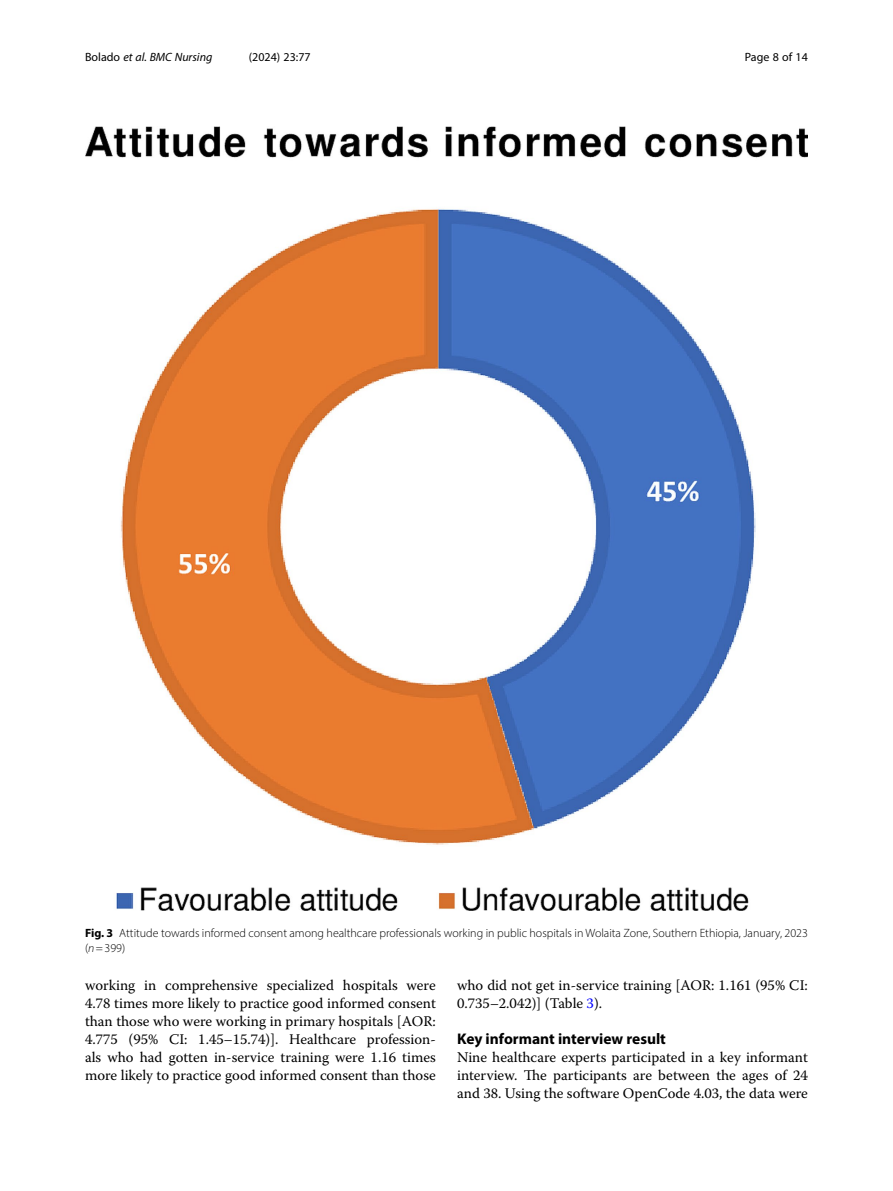
<style>
.page{position:relative;width:893px;height:1191px;background:#fff}
.page>*{position:absolute;margin:0;border:0;box-sizing:border-box;transform-origin:0 0}
.Head_1{font:700 15.45px "Myriad Pro";color:#000}
.Body_Text{font:14.7px/18px "Warnock Pro";color:#000;text-align:justify}
.Figure_Caption{font:300 12px/15px "Myriad Pro";color:#000}
.t1{font:italic 12px "Myriad Pro";color:#000}
.t2{font:12px "Myriad Pro";color:#000}
.s1{font-style:normal}
.s2{font-weight:700}
.s3{font-style:italic}
.s4{color:#00f}
</style>
<div class="page">
<img style="left:85px;top:126px;width:723px;height:784px">
<p class="t1" style="left:85px;top:50px;width:129px"><span class="s1">Bolado</span> et al. BMC Nursing</p>
<p class="t2" style="left:249px;top:50px;width:63px">(2024) 23:77</p>
<p class="t2" style="left:745px;top:50px;width:65px">Page 8 of 14</p>
<p class="Figure_Caption" style="left:85px;top:925px;width:724px"><span class="s2">Fig. 3</span> Attitude towards informed consent among healthcare professionals working in public hospitals in Wolaita Zone, Southern Ethiopia, January, 2023 (<span class="s3">n</span>=399)</p>
<p class="Body_Text" style="left:85px;top:976px;width:352px">working in comprehensive specialized hospitals were 4.78 times more likely to practice good informed consent than those who were working in primary hospitals [AOR:<br>4.775 (95% CI: 1.45–15.74)]. Healthcare profession&shy;als who had gotten in-service training were 1.16 times more likely to practice good informed consent than those</p>
<p class="Body_Text" style="left:457px;top:976px;width:352px">who did not get in-service training [AOR: 1.161 (95% CI:<br>0.735–2.042)] (Table <span class="s4">3</span>).</p>
<p class="Head_1" style="left:457px;top:1029px;width:210px">Key informant interview result</p>
<p class="Body_Text" style="left:457px;top:1048px;width:352px">Nine healthcare experts participated in a key informant interview. The participants are between the ages of 24 and 38. Using the software OpenCode 4.03, the data were</p>
</div>
